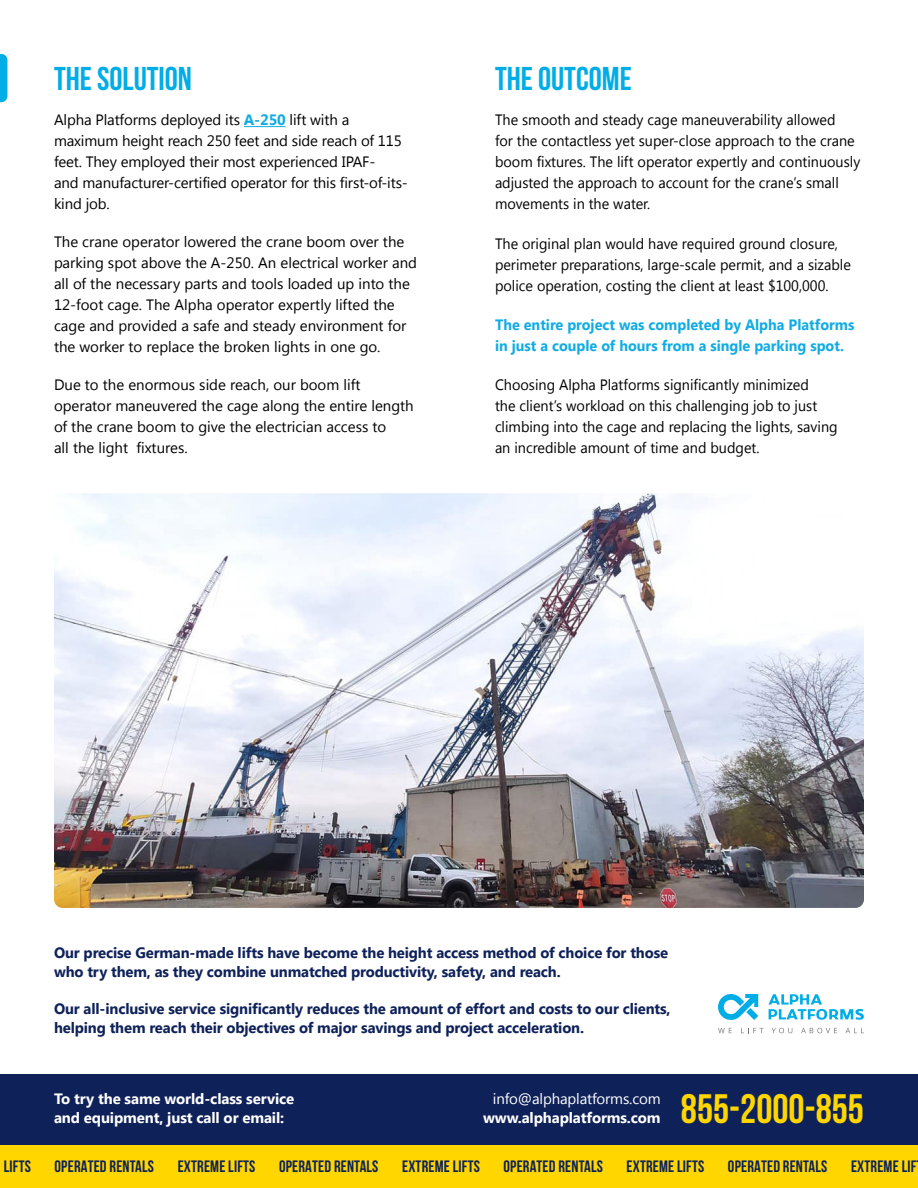
<style>
.page{position:relative;width:918px;height:1188px;background:#fff}
.page>*{position:absolute;margin:0;border:0;box-sizing:border-box;transform-origin:0 0}
.t1{font:700 41.1px "Bebas Neue";color:#ffd600}
.t2{font:700 33px "Bebas Neue";color:#00ade6}
.t3{font:700 16.5px "Bebas Neue";letter-spacing:.01em;color:#0e2159}
.t4{font:15px/21px "Khmer UI";color:#000}
.t5{font:15px/21px "Khmer UI";color:#000;scale:.96 1}
.t6{font:700 15px/19.5px "Khmer UI";letter-spacing:-.01em;color:#0e2159}
.t7{font:700 15px/21px "Khmer UI";color:#11ace4;scale:.96 1}
.t8{font:700 15px/19.5px "Khmer UI";letter-spacing:-.01em;color:#fff}
.t9{font:15px "Khmer UI";letter-spacing:-.01em;color:#fff}
.s1{font-weight:700;color:#11ace4}
</style>
<div class="page">
<div style="left:0;top:1074px;width:918px;height:72px;background:#0e2159"></div>
<svg style="left:718px;top:1028px;width:14px;height:5px"></svg>
<svg style="left:741px;top:1028px;width:22px;height:5px"></svg>
<svg style="left:772px;top:1028px;width:20px;height:5px"></svg>
<svg style="left:801px;top:1028px;width:36px;height:5px"></svg>
<svg style="left:846px;top:1028px;width:18px;height:5px"></svg>
<svg style="left:718px;top:994px;width:146px;height:26px"></svg>
<div style="left:0;top:1146px;width:918px;height:42px;background:#ffd600"></div>
<hr style="left:244px;top:126px;width:42px;height:1px;background:#11ace4">
<svg style="left:0;top:54px;width:7px;height:48px"></svg>
<img style="left:54px;top:493px;width:810px;height:415px">
<h2 class="t2" style="left:54px;top:61px;width:140px">THE SOLUTION</h2>
<p class="t4" style="left:54px;top:110px;width:355px">Alpha Platforms deployed its <span class="s1">A-250</span> lift with a maximum height reach 250 feet and side reach of 115 feet. They employed their most experienced IPAF-<br>and manufacturer-certified operator for this first-of-its&shy;kind job.</p>
<p class="t4" style="left:54px;top:232px;width:365px">The crane operator lowered the crane boom over the parking spot above the A-250. An electrical worker and all of the necessary parts and tools loaded up into the 12-foot cage. The Alpha operator expertly lifted the cage and provided a safe and steady environment for the worker to replace the broken lights in one go.</p>
<p class="t4" style="left:54px;top:375px;width:361px">Due to the enormous side reach, our boom lift operator maneuvered the cage along the entire length of the crane boom to give the electrician access to<br>all the light fixtures.</p>
<h2 class="t2" style="left:495px;top:61px;width:138px">THE OUTCOME</h2>
<p class="t5" style="left:495px;top:110px;width:382px">The smooth and steady cage maneuverability allowed<br>for the contactless yet super-close approach to the crane boom fixtures. The lift operator expertly and continuously adjusted the approach to account for the crane’s small movements in the water.</p>
<p class="t5" style="left:495px;top:233px;width:372px">The original plan would have required ground closure, perimeter preparations, large-scale permit, and a sizable police operation, costing the client at least $100,000.</p>
<p class="t7" style="left:495px;top:314px;width:376px">The entire project was completed by Alpha Platforms in just a couple of hours from a single parking spot.</p>
<p class="t5" style="left:495px;top:374px;width:358px">Choosing Alpha Platforms significantly minimized<br>the client’s workload on this challenging job to just climbing into the cage and replacing the lights, saving an incredible amount of time and budget.</p>
<p class="t6" style="left:54px;top:943px;width:616px">Our precise German-made lifts have become the height access method of choice for those who try them, as they combine unmatched productivity, safety, and reach.</p>
<p class="t6" style="left:54px;top:999px;width:618px">Our all-inclusive service significantly reduces the amount of effort and costs to our clients, helping them reach their objectives of major savings and project acceleration.</p>
<p class="t8" style="left:54px;top:1089px;width:242px">To try the same world-class service and equipment, just call or email:</p>
<p class="t9" style="left:493px;top:1090px;width:169px">info@alphaplatforms.com</p>
<p class="t8" style="left:483px;top:1108px;width:179px">www.alphaplatforms.com</p>
<h1 class="t1" style="left:681px;top:1086px;width:185px">855-2000-855</h1>
<p class="t3" style="left:4px;top:1157px;width:29px">LIFTS</p>
<p class="t3" style="left:55px;top:1157px;width:101px">OPERATED RENTALS</p>
<p class="t3" style="left:178px;top:1157px;width:79px">EXTREME LIFTS</p>
<p class="t3" style="left:279px;top:1157px;width:101px">OPERATED RENTALS</p>
<p class="t3" style="left:402px;top:1157px;width:79px">EXTREME LIFTS</p>
<p class="t3" style="left:504px;top:1157px;width:101px">OPERATED RENTALS</p>
<p class="t3" style="left:627px;top:1157px;width:79px">EXTREME LIFTS</p>
<p class="t3" style="left:728px;top:1157px;width:101px">OPERATED RENTALS</p>
<p class="t3" style="left:851px;top:1157px;width:67px">EXTREME LIF</p>
</div>
